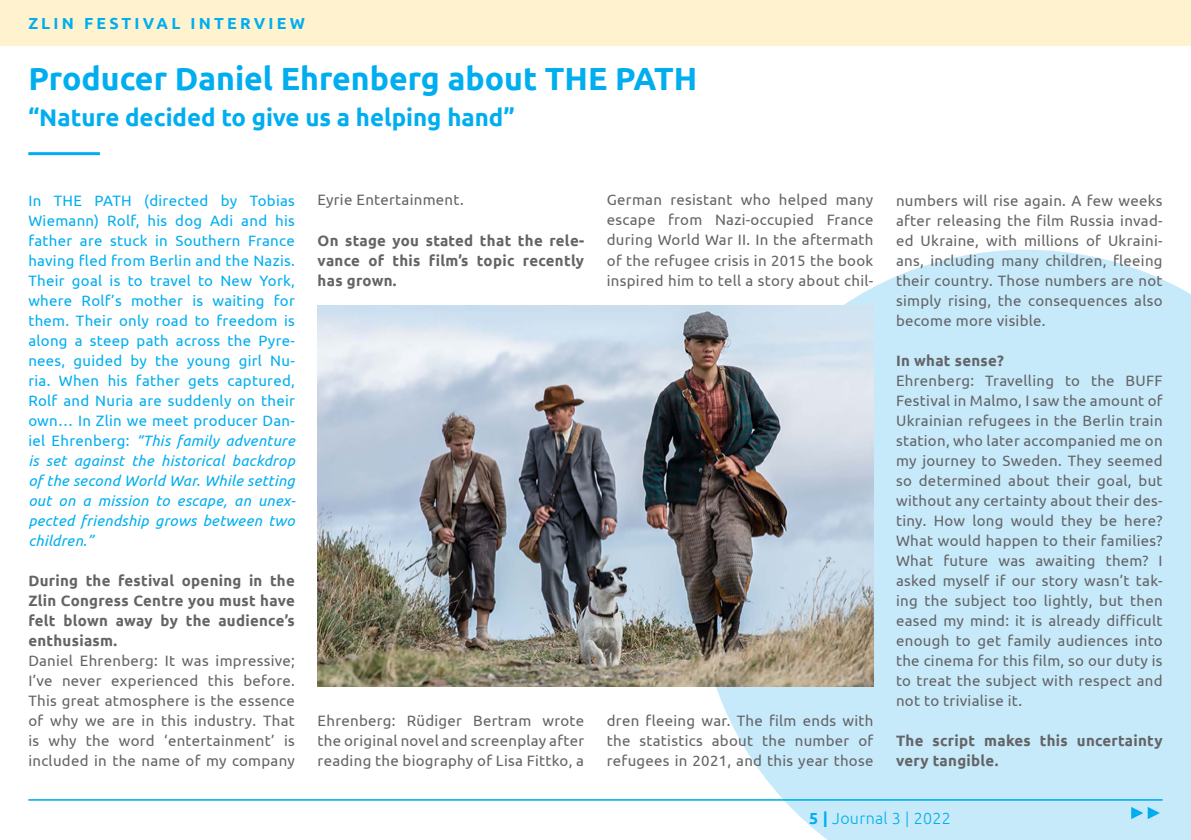
<style>
.page{position:relative;width:1191px;height:840px;background:#fff}
.page>*{position:absolute;margin:0;border:0;box-sizing:border-box;transform-origin:0 0}
.t1{font:700 32px "Ubuntu";color:#00aeef}
.t2{font:700 24px "Ubuntu";color:#00aeef}
.t3{font:700 16px "Ubuntu";letter-spacing:.2em;color:#00aeef}
.t4{font:300 16px "Ubuntu";letter-spacing:.02em;color:#00aeef}
.t5{font:15px/20px "Ubuntu";letter-spacing:.02em;color:#636466;text-align:justify}
.t6{font:15px/20px "Ubuntu";letter-spacing:.02em;color:#00aeef;text-align:justify}
.t7{font:700 15px/20px "Ubuntu";letter-spacing:.02em;color:#636466;text-align:justify}
.s1{font-style:italic}
.s2{font-weight:700}
</style>
<div class="page">
<div style="left:0;top:0;width:1191px;height:45px;background:#fff3cf"></div>
<svg style="left:697px;top:249px;width:494px;height:590px;background:#ccebfb"></svg>
<img style="left:317px;top:305px;width:556px;height:380px">
<hr style="left:28px;top:798px;width:1134px;height:2px;background:#00aeef">
<hr style="left:28px;top:152px;width:72px;height:3px;background:#00aeef">
<svg style="left:1131px;top:806px;width:28px;height:12px"></svg>
<p class="t3" style="left:28px;top:14px;width:278px">Zlin Festival I nterview</p>
<h1 class="t1" style="left:28px;top:59px;width:670px">Producer Daniel Ehrenberg about THE PATH</h1>
<h2 class="t2" style="left:28px;top:103px;width:488px">“Nature decided to give us a helping hand”</h2>
<p class="t6" style="left:28px;top:190px;width:269px">In THE PATH (directed by Tobias Wiemann) Rolf, his dog Adi and his father are stuck in Southern France having fled from Berlin and the Nazis.<br>Their goal is to travel to New York, where Rolf’s mother is waiting for them. Their only road to freedom is along a steep path across the Pyre&shy;nees, guided by the young girl Nu&shy;ria. When his father gets captured, Rolf and Nuria are suddenly on their own… In Zlin we meet producer Dan&shy;iel Ehrenberg: <span class="s1">“This family adventure is set against the historical backdrop of the second World War. While setting out on a mission to escape, an unex&shy;pected friendship grows between two children.”</span></p>
<p class="t7" style="left:28px;top:570px;width:268px">During the festival opening in the Zlin Congress Centre you must have felt blown away by the audience’s enthusiasm.</p>
<p class="t5" style="left:28px;top:649px;width:268px">Daniel Ehrenberg: It was impressive; I’ve never experienced this before.<br>This great atmosphere is the essence of why we are in this industry. That is why the word ‘entertainment’ is included in the name of my company</p>
<p class="t5" style="left:317px;top:189px;width:148px">Eyrie Entertainment.</p>
<p class="t7" style="left:317px;top:230px;width:268px">On stage you stated that the rele&shy;vance of this film’s topic recently has grown.</p>
<p class="t5" style="left:317px;top:709px;width:268px">Ehrenberg: Rüdiger Bertram wrote the original novel and screenplay after reading the biography of Lisa Fittko, a</p>
<p class="t5" style="left:607px;top:189px;width:268px">German resistant who helped many escape from Nazi-occupied France during World War II. In the aftermath of the refugee crisis in 2015 the book inspired him to tell a story about chil-</p>
<p class="t5" style="left:607px;top:709px;width:268px">dren fleeing war. The film ends with the statistics about the number of refugees in 2021, and this year those</p>
<p class="t5" style="left:896px;top:190px;width:268px">numbers will rise again. A few weeks after releasing the film Russia invad&shy;ed Ukraine, with millions of Ukraini&shy;ans, including many children, fleeing their country. Those numbers are not simply rising, the consequences also become more visible.</p>
<p class="t7" style="left:896px;top:350px;width:109px">I n what sense?</p>
<p class="t5" style="left:896px;top:370px;width:268px">Ehrenberg: Travelling to the BUFF Festival in Malmo, I saw the amount of Ukrainian refugees in the Berlin train station, who later accompanied me on my journey to Sweden. They seemed so determined about their goal, but without any certainty about their des&shy;tiny. How long would they be here?<br>What would happen to their families?<br>What future was awaiting them? I asked myself if our story wasn’t tak&shy;ing the subject too lightly, but then eased my mind: it is already difficult enough to get family audiences into the cinema for this film, so our duty is to treat the subject with respect and not to trivialise it.</p>
<p class="t7" style="left:896px;top:730px;width:268px">The script makes this uncertainty very tangible.</p>
<p class="t4" style="left:809px;top:807px;width:143px"><span class="s2">5 |</span> Journal 3 | 2022</p>
</div>
